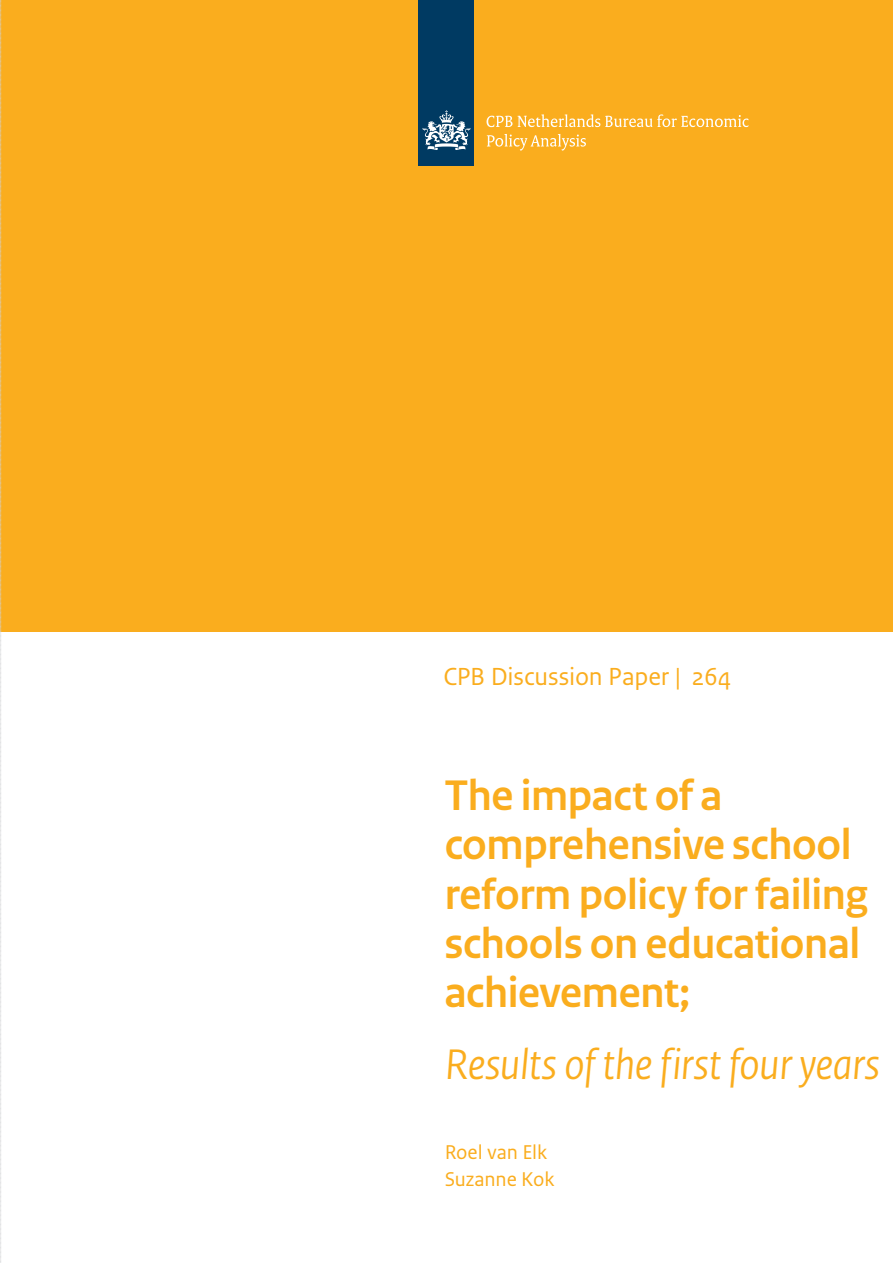
<style>
.page{position:relative;width:893px;height:1263px;background:#fff}
.page>*{position:absolute;margin:0;border:0;box-sizing:border-box;transform-origin:0 0}
.t1{font:700 45px/49.2px "Rijksoverheid Sans Heading";letter-spacing:-.005em;color:#faad1e}
.t2{font:italic 45px "Rijksoverheid Sans Heading";letter-spacing:-.01em;color:#faad1e}
.t3{font:26.1px "Rijksoverheid Sans Text";letter-spacing:-.005em;color:#faad1e}
.t4{font:21px/26.7px "Rijksoverheid Sans Text";letter-spacing:-.005em;color:#faad1e}
</style>
<div class="page">
<div style="left:0;top:0;width:893px;height:631px;background:#faad1e"></div>
<div style="left:419px;top:0;width:55px;height:166px;background:#003a62"></div>
<svg style="left:423px;top:110px;width:47px;height:40px"></svg>
<svg style="left:487px;top:114px;width:261px;height:13px"></svg>
<svg style="left:487px;top:134px;width:99px;height:17px"></svg>
<svg style="left:0;top:0;width:2px;height:1263px"></svg>
<p class="t3" style="left:443px;top:661px;width:289px">CPB Discussion Paper | 264</p>
<p class="t1" style="left:445px;top:772px;width:424px">The impact of a comprehensive school reform policy for failing schools on educational achievement;</p>
<p class="t2" style="left:445px;top:1039px;width:437px">Results of the first four years</p>
<p class="t4" style="left:445px;top:1139px;width:111px">Roel van Elk<br>Suzanne Kok</p>
</div>
